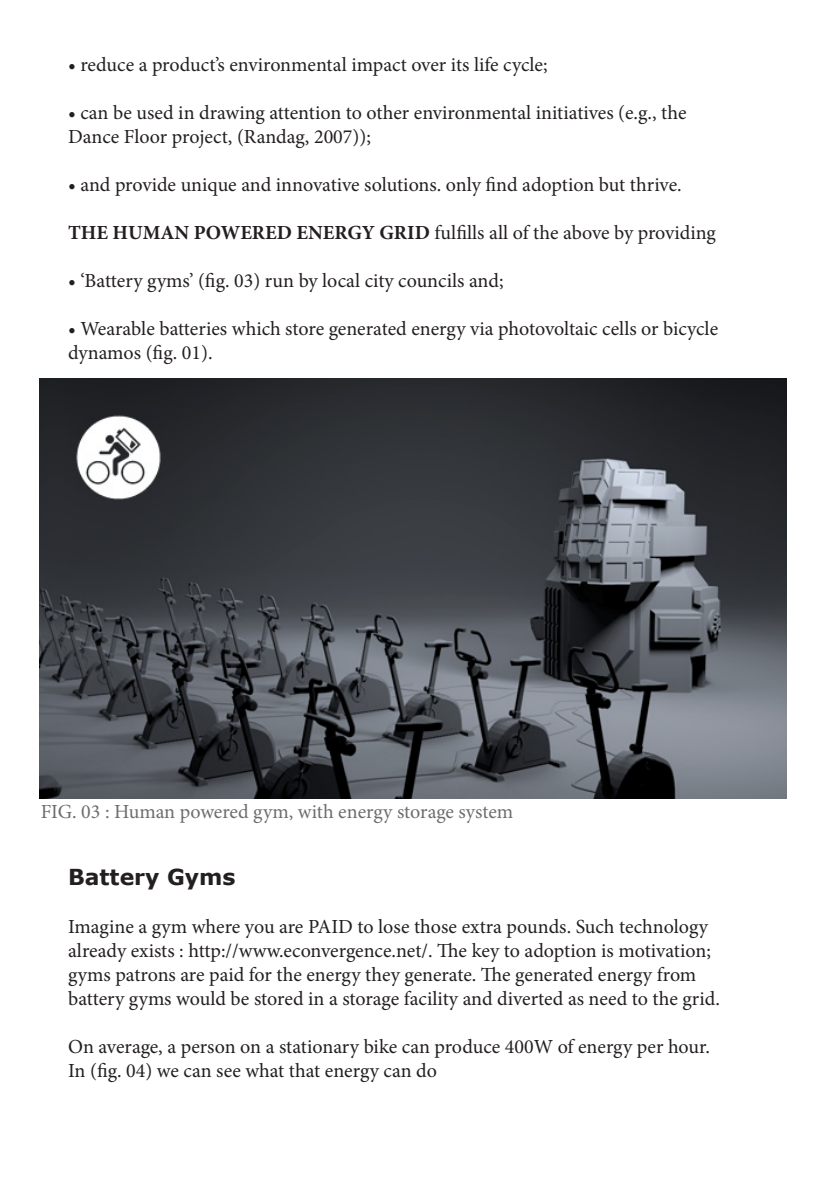
<style>
.page{position:relative;width:840px;height:1191px;background:#fff}
.page>*{position:absolute;margin:0;border:0;box-sizing:border-box;transform-origin:0 0}
.t1{font:700 22px "Verdana";color:#231f20}
.t2{font:20px/24px "Minion Pro";color:#231f20}
.t3{font:20px "Minion Pro";color:#6c6d70}
.s1{font-weight:700}
</style>
<div class="page">
<img style="left:40px;top:378px;width:746px;height:420px">
<p class="t2" style="left:68px;top:53px;width:480px">• reduce a product’s environmental impact over its life cycle;</p>
<p class="t2" style="left:68px;top:101px;width:619px">• can be used in drawing attention to other environmental initiatives (e.g., the<br>Dance Floor project, (Randag, 2007));</p>
<p class="t2" style="left:68px;top:173px;width:614px">• and provide unique and innovative solutions. only find adoption but thrive.</p>
<p class="t2" style="left:68px;top:221px;width:649px"><span class="s1">THE HUMAN POWERED ENERGY GRID</span> fulfills all of the above by providing</p>
<p class="t2" style="left:68px;top:269px;width:437px">• ‘Battery gyms’ (fig. 03) run by local city councils and;</p>
<p class="t2" style="left:68px;top:317px;width:651px">• Wearable batteries which store generated energy via photovoltaic cells or bicycle dynamos (fig. 01).</p>
<p class="t3" style="left:41px;top:798px;width:474px">FIG. 03 : Human powered gym, with energy storage system</p>
<p class="t1" style="left:68px;top:861px;width:169px">Battery Gyms</p>
<p class="t2" style="left:68px;top:914px;width:653px">Imagine a gym where you are PAID to lose those extra pounds. Such technology already exists : http://www.econvergence.net/. The key to adoption is motivation; gyms patrons are paid for the energy they generate. The generated energy from battery gyms would be stored in a storage facility and diverted as need to the grid.</p>
<p class="t2" style="left:68px;top:1034px;width:643px">On average, a person on a stationary bike can produce 400W of energy per hour.</p>
<p class="t2" style="left:68px;top:1058px;width:370px">In (fig. 04) we can see what that energy can do</p>
</div>
